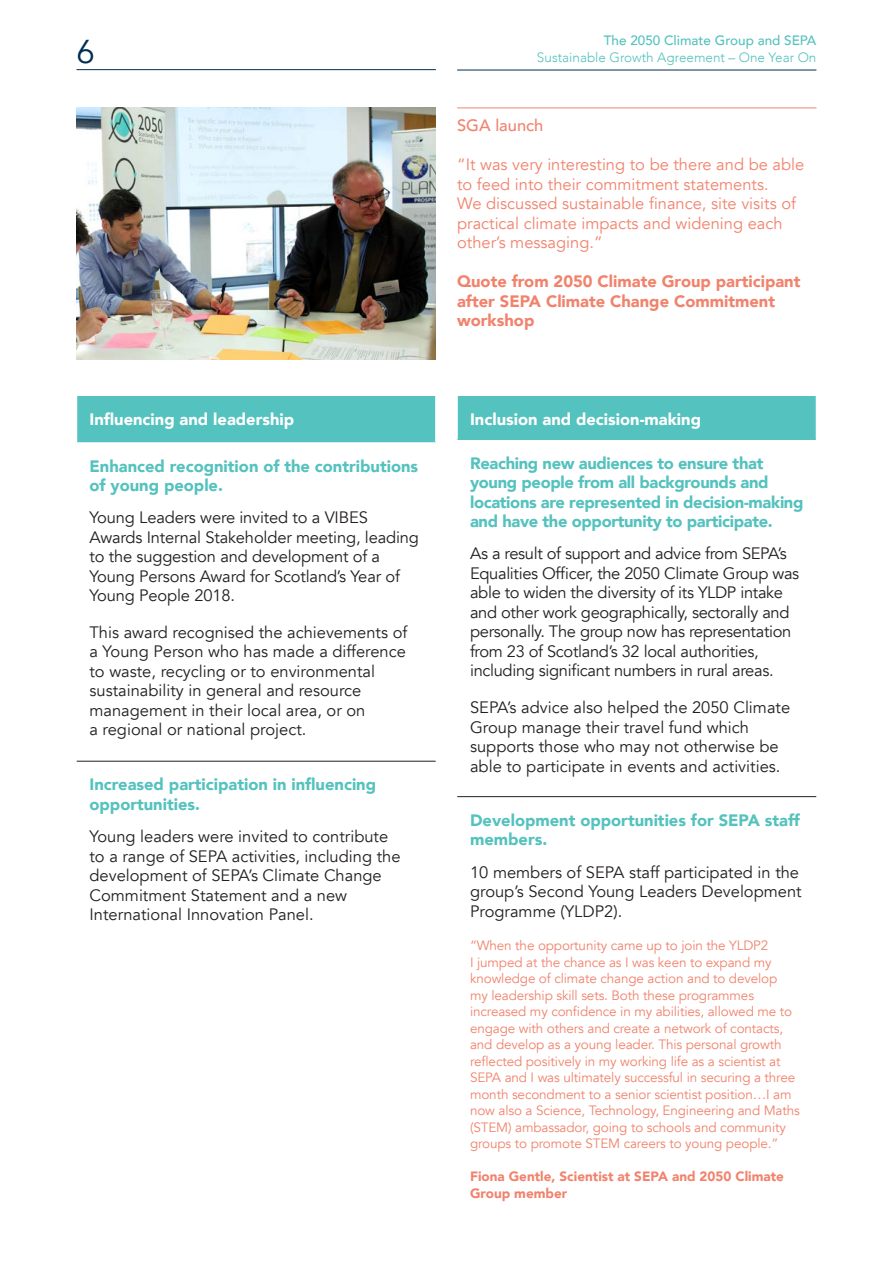
<style>
.page{position:relative;width:893px;height:1263px;background:#fff}
.page>*{position:absolute;margin:0;border:0;box-sizing:border-box;transform-origin:0 0}
.t1{font:33px "Avenir";color:#002d50}
.Body_txt{font:16.5px/19.5px "Avenir";color:#231f20}
.Body_txt-2{font:16.5px/19.5px "Avenir";letter-spacing:-.02em;color:#231f20}
.Caption{font:16.5px/19.5px "Avenir";color:#f1836d}
.Heading{font:900 16.5px/19.5px "Avenir";color:#54c2be}
.Heading-2{font:900 16.5px/19.5px "Avenir";letter-spacing:-.02em;color:#54c2be}
.Caption-2{font:900 16.5px/19.5px "Avenir";color:#f1836d}
.Body_txt-3{font:900 16.5px "Avenir";color:#fff}
.Caption-3{font:500 16.5px "Avenir";color:#f1836d}
.Caption-4{font:13.5px/16.5px "Avenir";letter-spacing:-.01em;color:#f1836d}
.Caption-5{font:900 13.5px/16.5px "Avenir";color:#f1836d}
.t2{font:300 13.5px "Avenir";color:#54c2be}
.t3{font:500 13.5px "Avenir";color:#54c2be}
</style>
<div class="page">
<hr style="left:77px;top:69px;width:359px;height:1px;background:#002d50">
<hr style="left:457px;top:70px;width:359px;height:1px;background:#002d50">
<div style="left:77px;top:396px;width:359px;height:46px;background:#54c2be"></div>
<hr style="left:435px;top:396px;width:1px;height:46px;background:#fff">
<hr style="left:77px;top:761px;width:359px;height:1px;background:#231f20">
<img style="left:77px;top:108px;width:359px;height:252px">
<hr style="left:457px;top:108px;width:359px;height:1px;background:#f1836d">
<div style="left:457px;top:396px;width:359px;height:43px;background:#54c2be"></div>
<hr style="left:457px;top:396px;width:1px;height:43px;background:#fff">
<hr style="left:457px;top:796px;width:359px;height:1px;background:#231f20">
<h1 class="t1" style="left:77px;top:32px;width:20px">6</h1>
<p class="t3" style="left:604px;top:29px;width:214px">The 2050 Climate Group and SEPA</p>
<p class="t2" style="left:537px;top:49px;width:281px">Sustainable Growth Agreement – One Year On</p>
<p class="Body_txt-3" style="left:89px;top:405px;width:206px">Influencing and leadership</p>
<p class="Heading" style="left:89px;top:456px;width:330px">Enhanced recognition of the contributions of young people.</p>
<p class="Body_txt" style="left:89px;top:508px;width:331px">Young Leaders were invited to a VIBES Awards Internal Stakeholder meeting, leading to the suggestion and development of a Young Persons Award for Scotland’s Year of Young People 2018.</p>
<p class="Body_txt" style="left:89px;top:623px;width:319px">This award recognised the achievements of a Young Person who has made a difference to waste, recycling or to environmental sustainability in general and resource management in their local area, or on<br>a regional or national project.</p>
<p class="Heading" style="left:89px;top:774px;width:288px">Increased participation in influencing opportunities.</p>
<p class="Body_txt" style="left:89px;top:827px;width:313px">Young leaders were invited to contribute to a range of SEPA activities, including the development of SEPA’s Climate Change Commitment Statement and a new International Innovation Panel.</p>
<p class="Caption-3" style="left:457px;top:111px;width:88px">SGA launch</p>
<p class="Caption" style="left:457px;top:155px;width:349px">“It was very interesting to be there and be able to feed into their commitment statements.<br>We discussed sustainable finance, site visits of practical climate impacts and widening each other’s messaging.”</p>
<p class="Caption-2" style="left:457px;top:271px;width:345px">Quote from 2050 Climate Group participant after SEPA Climate Change Commitment workshop</p>
<p class="Body_txt-3" style="left:470px;top:405px;width:233px">Inclusion and decision-making</p>
<p class="Heading-2" style="left:470px;top:453px;width:335px">Reaching new audiences to ensure that young people from all backgrounds and locations are represented in decision-making and have the opportunity to participate.</p>
<p class="Body_txt-2" style="left:470px;top:544px;width:331px">As a result of support and advice from SEPA’s Equalities Officer, the 2050 Climate Group was able to widen the diversity of its YLDP intake and other work geographically, sectorally and personally. The group now has representation from 23 of Scotland’s 32 local authorities, including significant numbers in rural areas.</p>
<p class="Body_txt" style="left:470px;top:698px;width:322px">SEPA’s advice also helped the 2050 Climate Group manage their travel fund which supports those who may not otherwise be able to participate in events and activities.</p>
<p class="Heading" style="left:470px;top:810px;width:331px">Development opportunities for SEPA staff members.</p>
<p class="Body_txt" style="left:470px;top:862px;width:333px">10 members of SEPA staff participated in the group’s Second Young Leaders Development<br>Programme (YLDP2).</p>
<p class="Caption-4" style="left:470px;top:937px;width:331px">“When the opportunity came up to join the YLDP2<br>I jumped at the chance as I was keen to expand my knowledge of climate change action and to develop<br>my leadership skill sets. Both these programmes increased my confidence in my abilities, allowed me to engage with others and create a network of contacts, and develop as a young leader. This personal growth reflected positively in my working life as a scientist at SEPA and I was ultimately successful in securing a three month secondment to a senior scientist position…I am now also a Science, Technology, Engineering and Maths (STEM) ambassador, going to schools and community groups to promote STEM careers to young people.”</p>
<p class="Caption-5" style="left:470px;top:1168px;width:315px">Fiona Gentle, Scientist at SEPA and 2050 Climate<br>Group member</p>
</div>
